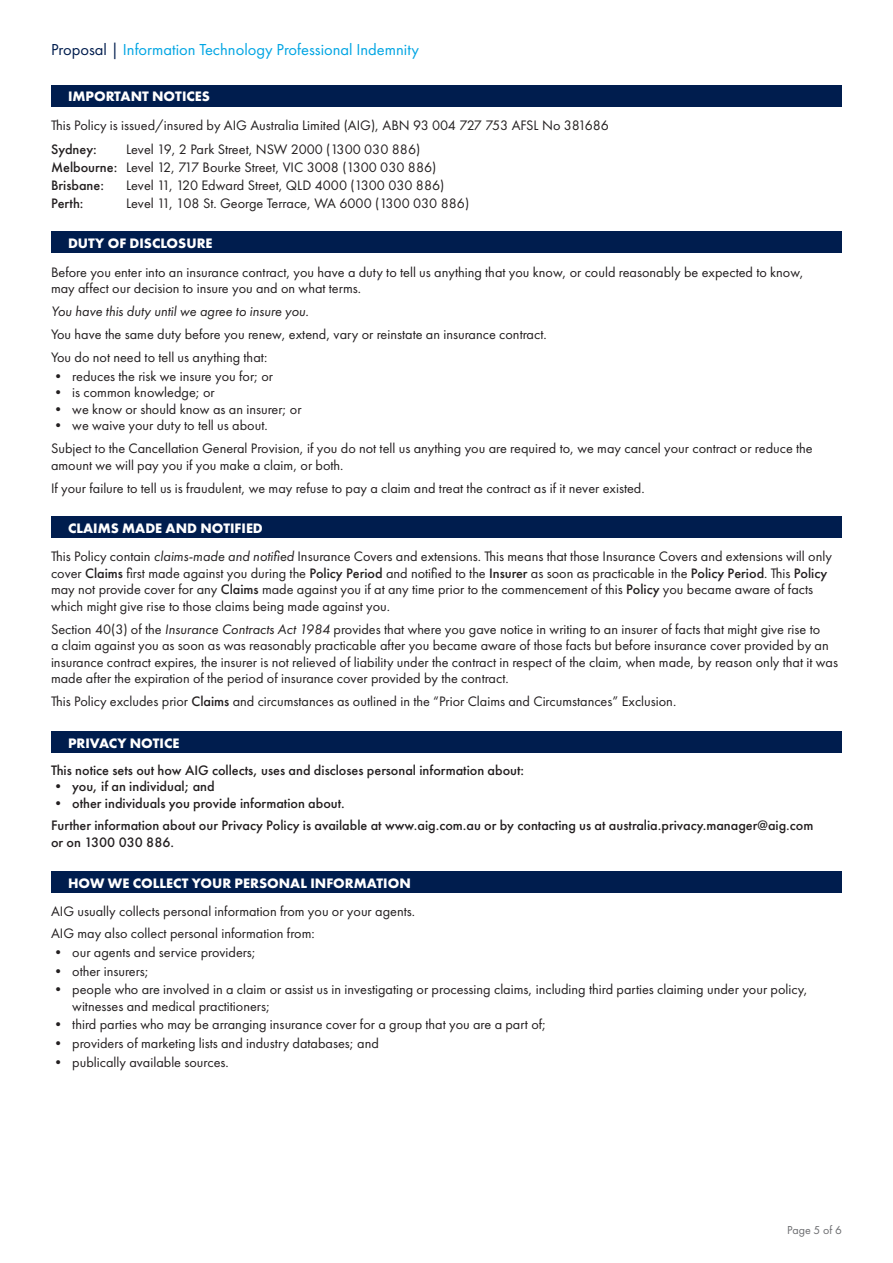
<style>
.page{position:relative;width:893px;height:1263px;background:#fff}
.page>*{position:absolute;margin:0;border:0;box-sizing:border-box;transform-origin:0 0}
.t1{font:16.5px "Futura PT";color:#00a5e3}
.Bodycopy{font:14.25px/16.5px "Futura PT";color:#231f20}
.Bodycopy-2{font:500 14.25px/16.5px "Futura PT";color:#231f20}
._9_5_Bold_All_Caps{font:700 14.25px "Futura PT";color:#fff}
.Bodycopy-3{font:italic 14.25px "Futura PT";color:#231f20}
.t2{font:12px "Futura PT";color:#6c6d70}
.s1{color:#001d4e}
.s2{font-weight:500}
.s3{font-style:italic}
</style>
<div class="page">
<div style="left:51px;top:85px;width:791px;height:21px;background:#001d4e"></div>
<div style="left:51px;top:232px;width:791px;height:21px;background:#001d4e"></div>
<div style="left:51px;top:517px;width:791px;height:21px;background:#001d4e"></div>
<div style="left:51px;top:731px;width:791px;height:22px;background:#001d4e"></div>
<div style="left:51px;top:872px;width:791px;height:21px;background:#001d4e"></div>
<p class="t1" style="left:51px;top:40px;width:369px"><span class="s1">Proposal |</span> Information Technology Professional Indemnity</p>
<p class="_9_5_Bold_All_Caps" style="left:68px;top:87px;width:143px">IMPORTANT NOTICES</p>
<p class="Bodycopy" style="left:51px;top:117px;width:559px">This Policy is issued/insured by AIG Australia Limited (AIG), ABN 93 004 727 753 AFSL No 381686</p>
<p class="Bodycopy-2" style="left:51px;top:141px;width:47px">Sydney:</p>
<p class="Bodycopy" style="left:51px;top:140px;width:387px;line-height:18px;text-indent:75px">Level 19, 2 Park Street, NSW 2000 (1300 030 886)<br><span class="s2">Melbourne:</span> Level 12, 717 Bourke Street, VIC 3008 (1300 030 886)<br><span class="s2">Brisbane:</span></p>
<p class="Bodycopy" style="left:126px;top:177px;width:320px">Level 11, 120 Edward Street, QLD 4000 (1300 030 886)</p>
<p class="Bodycopy-2" style="left:51px;top:195px;width:34px">Perth:</p>
<p class="Bodycopy" style="left:126px;top:195px;width:345px">Level 11, 108 St. George Terrace, WA 6000 (1300 030 886)</p>
<p class="_9_5_Bold_All_Caps" style="left:68px;top:234px;width:146px">DUTY OF DISCLOSURE</p>
<p class="Bodycopy" style="left:51px;top:264px;width:754px">Before you enter into an insurance contract, you have a duty to tell us anything that you know, or could reasonably be expected to know, may affect our decision to insure you and on what terms.</p>
<p class="Bodycopy-3" style="left:51px;top:303px;width:259px">You have this duty until we agree to insure you.</p>
<p class="Bodycopy" style="left:51px;top:326px;width:497px">You have the same duty before you renew, extend, vary or reinstate an insurance contract.</p>
<p class="Bodycopy" style="left:51px;top:349px;width:218px">You do not need to tell us anything that:</p>
<p class="Bodycopy" style="left:51px;top:368px;width:224px">• reduces the risk we insure you for; or</p>
<p class="Bodycopy" style="left:51px;top:384px;width:165px">• is common knowledge; or</p>
<p class="Bodycopy" style="left:51px;top:401px;width:252px">• we know or should know as an insurer; or</p>
<p class="Bodycopy" style="left:51px;top:417px;width:218px">• we waive your duty to tell us about.</p>
<p class="Bodycopy" style="left:51px;top:440px;width:763px">Subject to the Cancellation General Provision, if you do not tell us anything you are required to, we may cancel your contract or reduce the amount we will pay you if you make a claim, or both.</p>
<p class="Bodycopy" style="left:51px;top:479px;width:595px">If your failure to tell us is fraudulent, we may refuse to pay a claim and treat the contract as if it never existed.</p>
<p class="_9_5_Bold_All_Caps" style="left:68px;top:519px;width:196px">CLAIMS MADE AND NOTIFIED</p>
<p class="Bodycopy" style="left:51px;top:548px;width:782px">This Policy contain <span class="s3">claims-made and notified</span> Insurance Covers and extensions. This means that those Insurance Covers and extensions will only cover <span class="s2">Claims</span> first made against you during the <span class="s2">Policy Period</span> and notified to the <span class="s2">Insurer</span> as soon as practicable in the <span class="s2">Policy Period</span>. This <span class="s2">Policy </span>may not provide cover for any <span class="s2">Claims</span> made against you if at any time prior to the commencement of this <span class="s2">Policy</span> you became aware of facts which might give rise to those claims being made against you.</p>
<p class="Bodycopy" style="left:51px;top:620px;width:788px">Section 40(3) of the <span class="s3">Insurance Contracts Act 1984</span> provides that where you gave notice in writing to an insurer of facts that might give rise to<br>a claim against you as soon as was reasonably practicable after you became aware of those facts but before insurance cover provided by an insurance contract expires, the insurer is not relieved of liability under the contract in respect of the claim, when made, by reason only that it was made after the expiration of the period of insurance cover provided by the contract.</p>
<p class="Bodycopy" style="left:51px;top:693px;width:627px">This Policy excludes prior <span class="s2">Claims</span> and circumstances as outlined in the “Prior Claims and Circumstances” Exclusion.</p>
<p class="_9_5_Bold_All_Caps" style="left:68px;top:733px;width:113px">PRIVACY NOTICE</p>
<p class="Bodycopy-2" style="left:51px;top:761px;width:475px">This notice sets out how AIG collects, uses and discloses personal information about:</p>
<p class="Bodycopy-2" style="left:51px;top:778px;width:165px">• you, if an individual; and</p>
<p class="Bodycopy-2" style="left:51px;top:794px;width:295px">• other individuals you provide information about.</p>
<p class="Bodycopy-2" style="left:51px;top:817px;width:764px">Further information about our Privacy Policy is available at www.aig.com.au or by contacting us at australia.privacy.manager@aig.com or on 1300 030 886.</p>
<p class="_9_5_Bold_All_Caps" style="left:68px;top:874px;width:344px">HOW WE COLLECT YOUR PERSONAL INFORMATION</p>
<p class="Bodycopy" style="left:51px;top:902px;width:365px">AIG usually collects personal information from you or your agents.</p>
<p class="Bodycopy" style="left:51px;top:925px;width:265px">AIG may also collect personal information from:</p>
<p class="Bodycopy" style="left:51px;top:944px;width:206px">• our agents and service providers;</p>
<p class="Bodycopy" style="left:51px;top:963px;width:99px">• other insurers;</p>
<p class="Bodycopy" style="left:72px;top:981px;width:737px;text-indent:-21px">• people who are involved in a claim or assist us in investigating or processing claims, including third parties claiming under your policy, witnesses and medical practitioners;</p>
<p class="Bodycopy" style="left:51px;top:1016px;width:497px">• third parties who may be arranging insurance cover for a group that you are a part of;</p>
<p class="Bodycopy" style="left:51px;top:1035px;width:329px">• providers of marketing lists and industry databases; and</p>
<p class="Bodycopy" style="left:51px;top:1054px;width:179px">• publically available sources.</p>
<p class="t2" style="left:787px;top:1223px;width:56px">Page 5 of 6</p>
</div>
